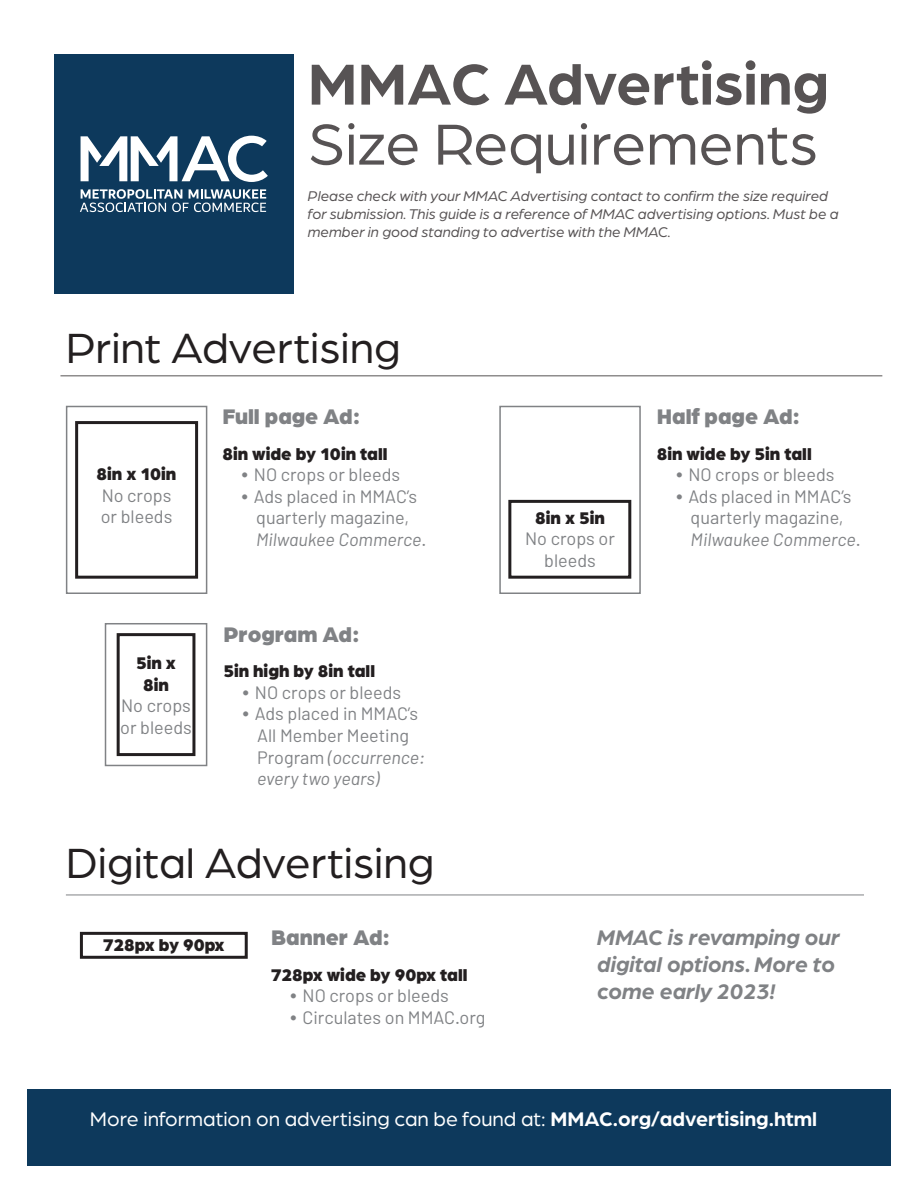
<style>
.page{position:relative;width:918px;height:1188px;background:#fff}
.page>*{position:absolute;margin:0;border:0;box-sizing:border-box;transform-origin:0 0}
.t1{font:61.5px "Arboria";color:#575354}
.t2{font:700 61.5px "Arboria";color:#575354}
.t3{font:45px "Arboria";color:#231f20}
.t4{font:italic 700 22.5px/27px "Arboria";color:#808285}
.t5{font:900 22.5px "Arboria";color:#808285}
.t6{font:21px "Arboria";color:#fff}
.t7{font:18px/21.6px "Barlow";color:#808285}
.t8{font:900 18px "Arboria";color:#231f20}
.t9{font:italic 15px/18px "Arboria";color:#575354}
.s1{font-family:"Futura PT"}
.s2{font-style:italic}
.s3{font-weight:700}
</style>
<div class="page">
<div style="left:54px;top:54px;width:240px;height:240px;background:#0d395c"></div>
<svg style="left:80px;top:189px;width:186px;height:23px"></svg>
<svg style="left:81px;top:136px;width:187px;height:46px"></svg>
<div style="left:66px;top:406px;width:141px;height:188px;border:2px solid #808285"></div>
<div style="left:499px;top:406px;width:142px;height:188px;border:2px solid #808285"></div>
<div style="left:105px;top:623px;width:102px;height:143px;border:2px solid #808285"></div>
<div style="left:75px;top:421px;width:123px;height:158px;border:3px solid #231f20"></div>
<div style="left:508px;top:500px;width:123px;height:79px;border:3px solid #231f20"></div>
<div style="left:117px;top:633px;width:78px;height:123px;border:3px solid #231f20"></div>
<div style="left:80px;top:932px;width:168px;height:27px;border:3px solid #231f20"></div>
<hr style="left:66px;top:895px;width:798px;height:1px;background:#808285">
<div style="left:27px;top:1089px;width:864px;height:76px;background:#0d395c"></div>
<hr style="left:60px;top:375px;width:822px;height:1px;background:#575354">
<p class="t2" style="left:308px;top:42px;width:523px">MMAC Advertising</p>
<p class="t1" style="left:308px;top:104px;width:512px">Size Requirements</p>
<p class="t9" style="left:308px;top:186px;width:533px">Please check with your MMAC Advertising contact to confirm the size required for submission. This guide is a reference of MMAC advertising options. Must be a member in good standing to advertise with the MMAC.</p>
<p class="t3" style="left:66px;top:319px;width:336px">Print Advertising</p>
<p class="t8" style="left:97px;top:461px;width:81px">8in x 10in</p>
<p class="t7" style="left:101px;top:484px;width:73px">No crops or bleeds</p>
<p class="t8" style="left:136px;top:650px;width:41px">5in x</p>
<p class="t8" style="left:143px;top:672px;width:27px">8in</p>
<p class="t7" style="left:120px;top:695px;width:73px">No crops or bleeds</p>
<p class="t5" style="left:222px;top:400px;width:139px">Full page Ad:</p>
<p class="t5" style="left:657px;top:400px;width:145px">Half page Ad:</p>
<p class="t8" style="left:222px;top:441px;width:167px">8in wide by 10in tall</p>
<p class="t7" style="left:236px;top:464px;width:166px"><span class="s1">•</span>NO crops or bleeds</p>
<p class="t7" style="left:256px;top:485px;width:172px;text-indent:-20px"><span class="s1">•</span>Ads placed in MMAC’s quarterly magazine,<br><span class="s2">Milwaukee Commerce</span>.</p>
<p class="t5" style="left:223px;top:618px;width:138px">Program Ad:</p>
<p class="t8" style="left:223px;top:658px;width:153px">5in high by 8in tall</p>
<p class="t7" style="left:237px;top:681px;width:166px"><span class="s1">•</span>NO crops or bleeds</p>
<p class="t7" style="left:257px;top:703px;width:169px;text-indent:-20px"><span class="s1">•</span>Ads placed in MMAC’s<br>All Member Meeting<br>Program <span class="s2">(occurrence: every two years)</span></p>
<p class="t8" style="left:535px;top:505px;width:71px">8in x 5in</p>
<p class="t7" style="left:525px;top:528px;width:91px;text-align:center">No crops or bleeds</p>
<p class="t8" style="left:657px;top:441px;width:156px">8in wide by 5in tall</p>
<p class="t7" style="left:670px;top:464px;width:166px"><span class="s1">•</span>NO crops or bleeds</p>
<p class="t7" style="left:691px;top:485px;width:172px;text-indent:-20px"><span class="s1">•</span>Ads placed in MMAC’s quarterly magazine,<br><span class="s2">Milwaukee Commerce</span>.</p>
<p class="t3" style="left:66px;top:833px;width:370px">Digital Advertising</p>
<p class="t8" style="left:103px;top:932px;width:123px">728px by 90px</p>
<p class="t5" style="left:271px;top:921px;width:121px">Banner Ad:</p>
<p class="t4" style="left:597px;top:923px;width:244px">MMAC is revamping our digital options. More to come early 2023!</p>
<p class="t8" style="left:271px;top:962px;width:198px">728px wide by 90px tall</p>
<p class="t7" style="left:285px;top:985px;width:166px"><span class="s1">•</span>NO crops or bleeds</p>
<p class="t7" style="left:285px;top:1006px;width:202px"><span class="s1">•</span>Circulates on MMAC.org</p>
<p class="t6" style="left:90px;top:1106px;width:729px">More information on advertising can be found at: <span class="s3">MMAC.org/advertising.html</span></p>
</div>
